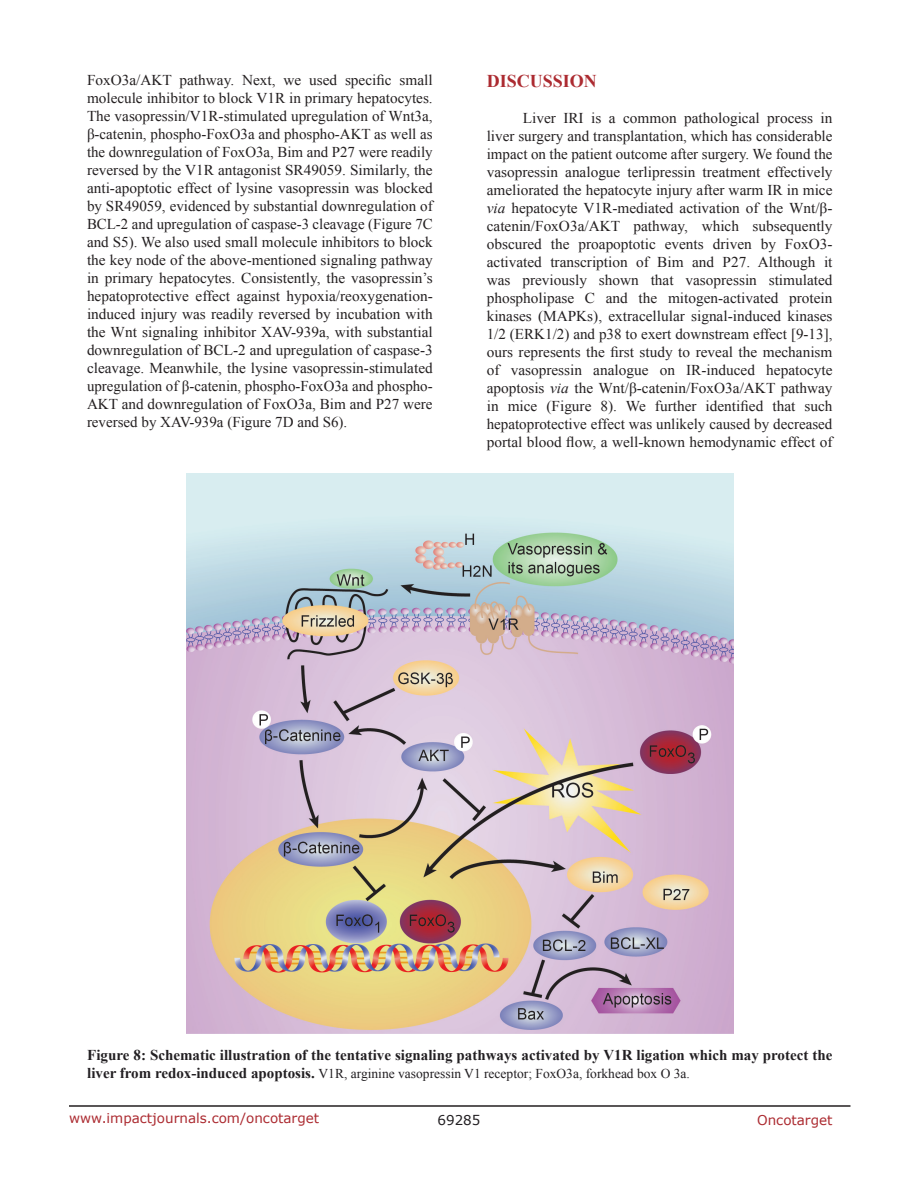
<style>
.page{position:relative;width:918px;height:1188px;background:#fff}
.page>*{position:absolute;margin:0;border:0;box-sizing:border-box;transform-origin:0 0}
.Heading{font:700 18px "Times New Roman";color:#ac2b31}
.BodyText{font:15px/18px "Times New Roman";color:#231f20;text-align:justify}
.FigureText{font:700 15px "Times New Roman";color:#221f22}
.FigureText-2{font:13.5px "Times New Roman";color:#221f22}
.t1{font:13.5px "Verdana";color:#ac2b31}
.t2{font:13.5px "Verdana";color:#221f22}
.s1{color:#221f22}
.s2{font-style:italic;color:#221f22}
.s3{font-weight:700;font-size:15px}
</style>
<div class="page">
<hr style="left:69px;top:1105px;width:781px;height:2px;background:#231f20">
<img style="left:187px;top:473px;width:546px;height:560px">
<p class="BodyText" style="left:87px;top:71px;width:347px">FoxO3a/AKT pathway. Next, we used specific small molecule inhibitor to block V1R in primary hepatocytes.<br>The vasopressin/V1R-stimulated upregulation of Wnt3a, β-catenin, phospho-FoxO3a and phospho-AKT as well as the downregulation of FoxO3a, Bim and P27 were readily reversed by the V1R antagonist SR49059. <span class="s1">Similarly,</span> the anti-apoptotic effect of lysine vasopressin was blocked by SR49059, evidenced by substantial downregulation of BCL-2 and upregulation of <span class="s1">caspase-3 cleavage</span> (Figure 7C and S5). We also used small molecule inhibitors to block the key node of the above-mentioned signaling pathway in primary hepatocytes. Consistently, the vasopressin’s hepatoprotective effect against hypoxia/reoxygenation&shy;induced injury was readily reversed by incubation with the Wnt signaling inhibitor XAV-939a, with substantial downregulation of BCL-2 and upregulation of <span class="s1">caspase-3 cleavage</span>. Meanwhile, the lysine vasopressin-stimulated upregulation of β-catenin, phospho-FoxO3a and phospho-AKT and downregulation of FoxO3a, Bim and P27 were reversed by XAV-939a (Figure 7D and S6).</p>
<p class="Heading" style="left:487px;top:69px;width:112px">DISCUSSION</p>
<p class="BodyText" style="left:487px;top:109px;width:347px;text-indent:36px">Liver IRI is a common pathological process in liver surgery and transplantation, which has considerable impact on the patient outcome after surgery. We found the vasopressin analogue terlipressin treatment effectively ameliorated the hepatocyte injury after warm IR in mice <span class="s2">via</span> hepatocyte <span class="s1">V1R-</span>mediated activation of the Wnt/β&shy;catenin/FoxO3a/AKT pathway, which subsequently obscured the proapoptotic events driven by FoxO3- activated transcription of Bim and P27. Although it was previously shown that vasopressin stimulated phospholipase C and the <span class="s1">mitogen-activated</span> protein kinases <span class="s1">(MAPKs), extracellular signal-induced kinases </span>1/2 <span class="s1">(</span>ERK1/2) and p38 to exert downstream effect [9-13], ours represents the first study to reveal the mechanism of vasopressin analogue on IR-induced hepatocyte apoptosis <span class="s2">via</span> the Wnt/β-catenin/FoxO3a/AKT pathway in mice (Figure 8). We further identified that such hepatoprotective effect was unlikely caused by decreased portal blood flow, a well-known hemodynamic effect of</p>
<p class="FigureText" style="left:87px;top:1044px;width:747px">Figure 8: Schematic illustration of the tentative signaling pathways activated by V1R ligation which may protect the</p>
<p class="FigureText-2" style="left:87px;top:1064px;width:604px"><span class="s3">liver from redox-induced apoptosis.</span> V1R, arginine vasopressin V1 receptor; FoxO3a, forkhead box O 3a.</p>
<p class="t1" style="left:69px;top:1109px;width:252px">www.impactjournals.com/oncotarget</p>
<p class="t2" style="left:438px;top:1111px;width:44px">69285</p>
<p class="t1" style="left:757px;top:1111px;width:77px">Oncotarget</p>
</div>
